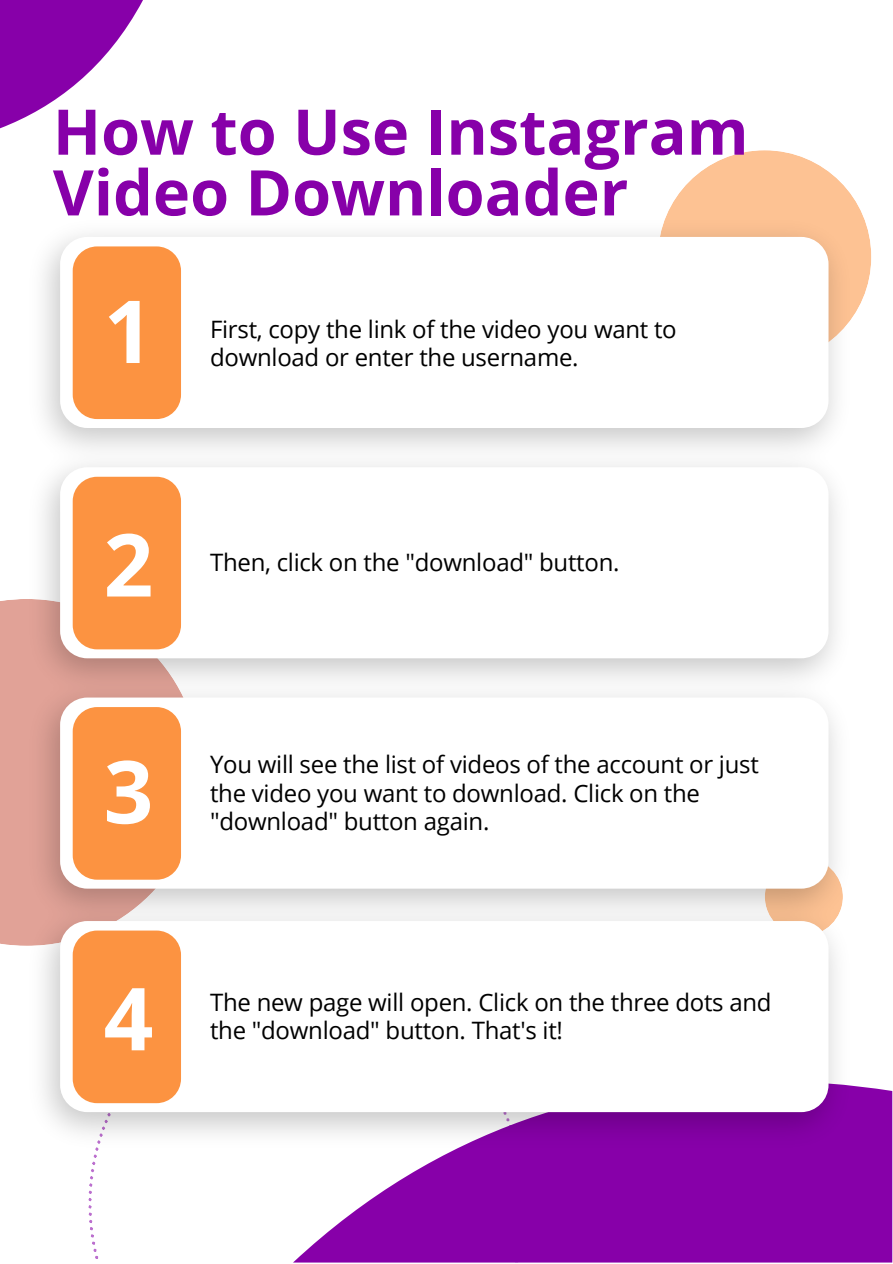
<style>
.page{position:relative;width:893px;height:1264px;background:#fff}
.page>*{position:absolute;margin:0;border:0;box-sizing:border-box;transform-origin:0 0}
.t1{font:700 86.85px "Open Sans";color:#fff}
.t2{font:700 63px/60.8px "Open Sans";color:#8700a9}
.t3{font:24px/28px "Open Sans";letter-spacing:-.01em;color:#000}
</style>
<div class="page">
<div style="left:658px;top:150px;width:213px;height:213px;background:#fdc293;border-radius:50%"></div>
<div style="left:0;top:599px;width:25px;height:346px;background:#e1a297"></div>
<svg style="left:293px;top:1086px;width:599px;height:176px;background:#941db2"></svg>
<svg style="left:0;top:0;width:143px;height:128px"></svg>
<img style="left:25px;top:217px;width:829px;height:935px">
<div style="left:60px;top:237px;width:768px;height:191px;background:#fff;border-radius:27px"></div>
<div style="left:73px;top:246px;width:108px;height:173px;background:#fc9341;border-radius:24px"></div>
<div style="left:60px;top:467px;width:768px;height:191px;background:#fff;border-radius:27px"></div>
<div style="left:73px;top:477px;width:108px;height:172px;background:#fc9341;border-radius:24px"></div>
<div style="left:60px;top:697px;width:768px;height:191px;background:#fff;border-radius:27px"></div>
<div style="left:73px;top:707px;width:108px;height:172px;background:#fc9341;border-radius:24px"></div>
<div style="left:60px;top:921px;width:768px;height:191px;background:#fff;border-radius:27px"></div>
<div style="left:73px;top:930px;width:108px;height:173px;background:#fc9341;border-radius:24px"></div>
<h2 class="t2" style="left:53px;top:100px;width:697px">How to Use Instagram<br>Video Downloader</h2>
<h1 class="t1" style="left:104px;top:270px;width:51px">1</h1>
<p class="t3" style="left:210px;top:314px;width:468px">First, copy the link of the video you want to download or enter the username.</p>
<h1 class="t1" style="left:104px;top:503px;width:51px">2</h1>
<p class="t3" style="left:210px;top:548px;width:411px">Then, click on the "download" button.</p>
<h1 class="t1" style="left:104px;top:730px;width:51px">3</h1>
<p class="t3" style="left:210px;top:750px;width:550px">You will see the list of videos of the account or just the video you want to download. Click on the "download" button again.</p>
<h1 class="t1" style="left:104px;top:957px;width:51px">4</h1>
<p class="t3" style="left:210px;top:987px;width:563px">The new page will open. Click on the three dots and the "download" button. That's it!</p>
</div>
